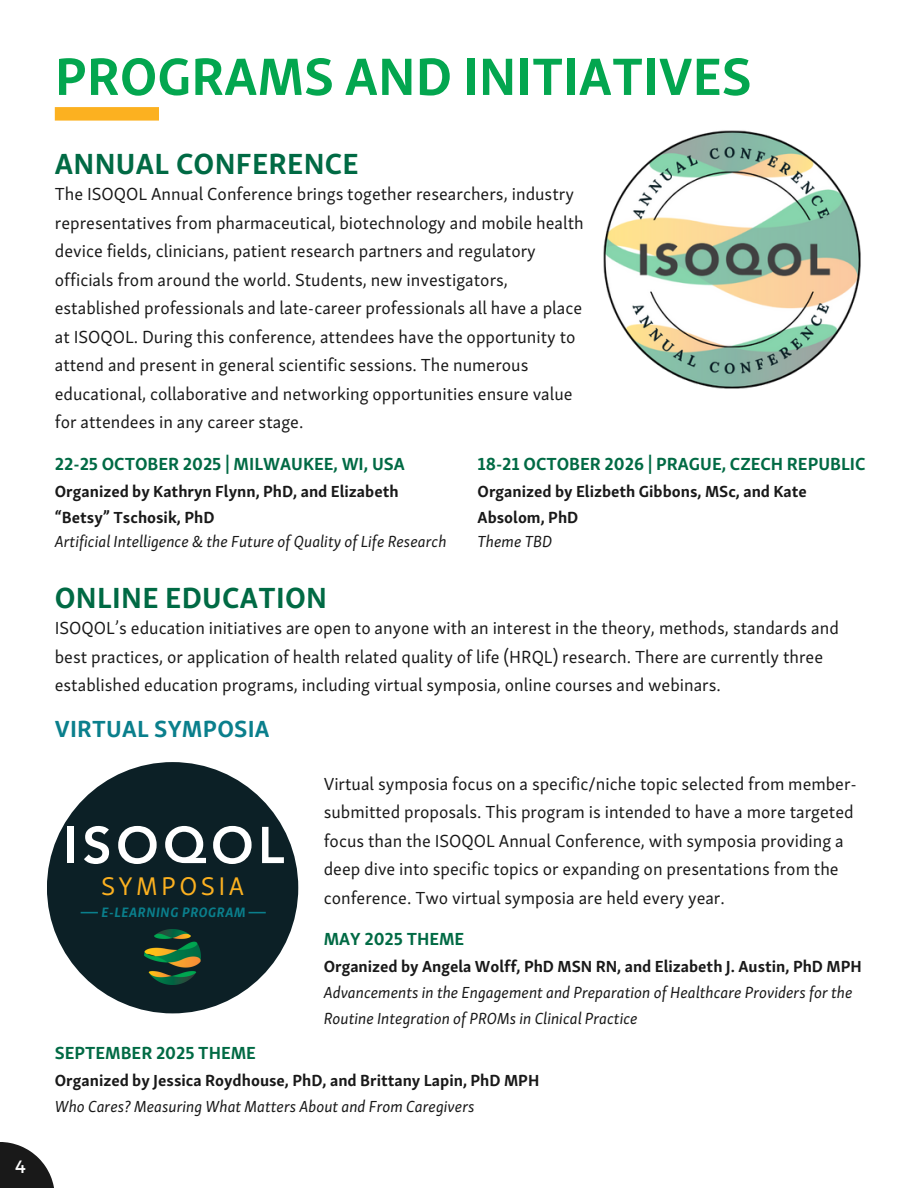
<style>
.page{position:relative;width:918px;height:1188px;background:#fff}
.page>*{position:absolute;margin:0;border:0;box-sizing:border-box;transform-origin:0 0}
.t1{font:700 54px "Skolar Sans Latn";color:#03a64f}
.t2{font:800 51.15px "Avenir LT Std";letter-spacing:.085em;color:#fff}
.t3{font:700 30px "Skolar Sans Latn";letter-spacing:.01em;color:#006a44}
.t4{font:26.25px "Skolar Sans Latn";letter-spacing:.13em;color:#fcb120}
.t5{font:700 24px "Skolar Sans Latn";letter-spacing:.01em;color:#0a7f8c}
.t6{font:18px/28.5px "Skolar Sans Latn";color:#191919}
.t7{font:700 18px "Skolar Sans Latn";color:#006a44}
.t8{font:17.85px "Montserrat";color:#fff}
.t9{font:italic 16.5px/25.8px "Skolar Sans Latn";color:#191919}
.t10{font:700 16.5px/25.8px "Skolar Sans Latn";color:#191919}
.t11{font:italic 700 13.95px "Skolar Sans Latn";letter-spacing:.04em;color:#0a7f8c}
</style>
<div class="page">
<div style="left:55px;top:107px;width:104px;height:14px;background:#fcb120"></div>
<svg style="left:0;top:1142px;width:54px;height:46px;fill:#191919"></svg>
<div style="left:47px;top:762px;width:251px;height:251px;background:#0c2026;border-radius:50%"></div>
<img style="left:145px;top:930px;width:55px;height:55px">
<svg style="left:81px;top:912px;width:17px;height:1px"></svg>
<svg style="left:249px;top:912px;width:17px;height:1px"></svg>
<img style="left:603px;top:130px;width:258px;height:259px">
<h2 class="t8" style="left:15px;top:1155px;width:12px">4</h2>
<p class="t1" style="left:55px;top:54px;width:698px">PROGRAMS AND INITIATIVES</p>
<p class="t3" style="left:55px;top:152px;width:305px">ANNUAL CONFERENCE</p>
<h6 class="t6" style="left:55px;top:182px;width:530px">The ISOQOL Annual Conference brings together researchers, industry representatives from pharmaceutical, biotechnology and mobile health device fields, clinicians, patient research partners and regulatory officials from around the world. Students, new investigators, established professionals and late-career professionals all have a place at ISOQOL. During this conference, attendees have the opportunity to attend and present in general scientific sessions. The numerous educational, collaborative and networking opportunities ensure value for attendees in any career stage.</h6>
<h6 class="t7" style="left:55px;top:456px;width:352px">22-25 OCTOBER 2025 | MILWAUKEE, WI, USA</h6>
<h6 class="t10" style="left:55px;top:480px;width:345px">Organized by Kathryn Flynn, PhD, and Elizabeth “Betsy” Tschosik, PhD</h6>
<p class="t9" style="left:55px;top:530px;width:393px">Artificial Intelligence &amp; the Future of Quality of Life Research</p>
<h6 class="t7" style="left:478px;top:456px;width:389px">18-21 OCTOBER 2026 | PRAGUE, CZECH REPUBLIC</h6>
<h6 class="t10" style="left:478px;top:480px;width:331px">Organized by Elizbeth Gibbons, MSc, and Kate<br>Absolom, PhD</h6>
<p class="t9" style="left:478px;top:530px;width:76px">Theme TBD</p>
<h6 class="t3" style="left:55px;top:586px;width:274px">ONLINE EDUCATION</h6>
<p class="t6" style="left:55px;top:616px;width:786px">ISOQOL’s education initiatives are open to anyone with an interest in the theory, methods, standards and best practices, or application of health related quality of life (HRQL) research. There are currently three established education programs, including virtual symposia, online courses and webinars.</p>
<h3 class="t5" style="left:55px;top:719px;width:216px">VIRTUAL SYMPOSIA</h3>
<p class="t6" style="left:324px;top:771px;width:535px">Virtual symposia focus on a specific/niche topic selected from member&shy;submitted proposals. This program is intended to have a more targeted focus than the ISOQOL Annual Conference, with symposia providing a deep dive into specific topics or expanding on presentations from the conference. Two virtual symposia are held every year.</p>
<h4 class="t7" style="left:324px;top:932px;width:142px">MAY 2025 THEME</h4>
<h4 class="t10" style="left:324px;top:955px;width:540px">Organized by Angela Wolff, PhD MSN RN, and Elizabeth J. Austin, PhD MPH</h4>
<p class="t2" style="left:64px;top:824px;width:222px">ISOQOL</p>
<h3 class="t4" style="left:101px;top:875px;width:145px">SYMPOSIA</h3>
<p class="t11" style="left:102px;top:906px;width:146px">E-LEARNING PROGRAM</p>
<h5 class="t9" style="left:324px;top:981px;width:530px">Advancements in the Engagement and Preparation of Healthcare Providers for the<br>Routine Integration of PROMs in Clinical Practice</h5>
<h1 class="t7" style="left:55px;top:1046px;width:203px">SEPTEMBER 2025 THEME</h1>
<h1 class="t10" style="left:55px;top:1069px;width:486px">Organized by Jessica Roydhouse, PhD, and Brittany Lapin, PhD MPH</h1>
<p class="t9" style="left:55px;top:1095px;width:421px">Who Cares? Measuring What Matters About and From Caregivers</p>
</div>
